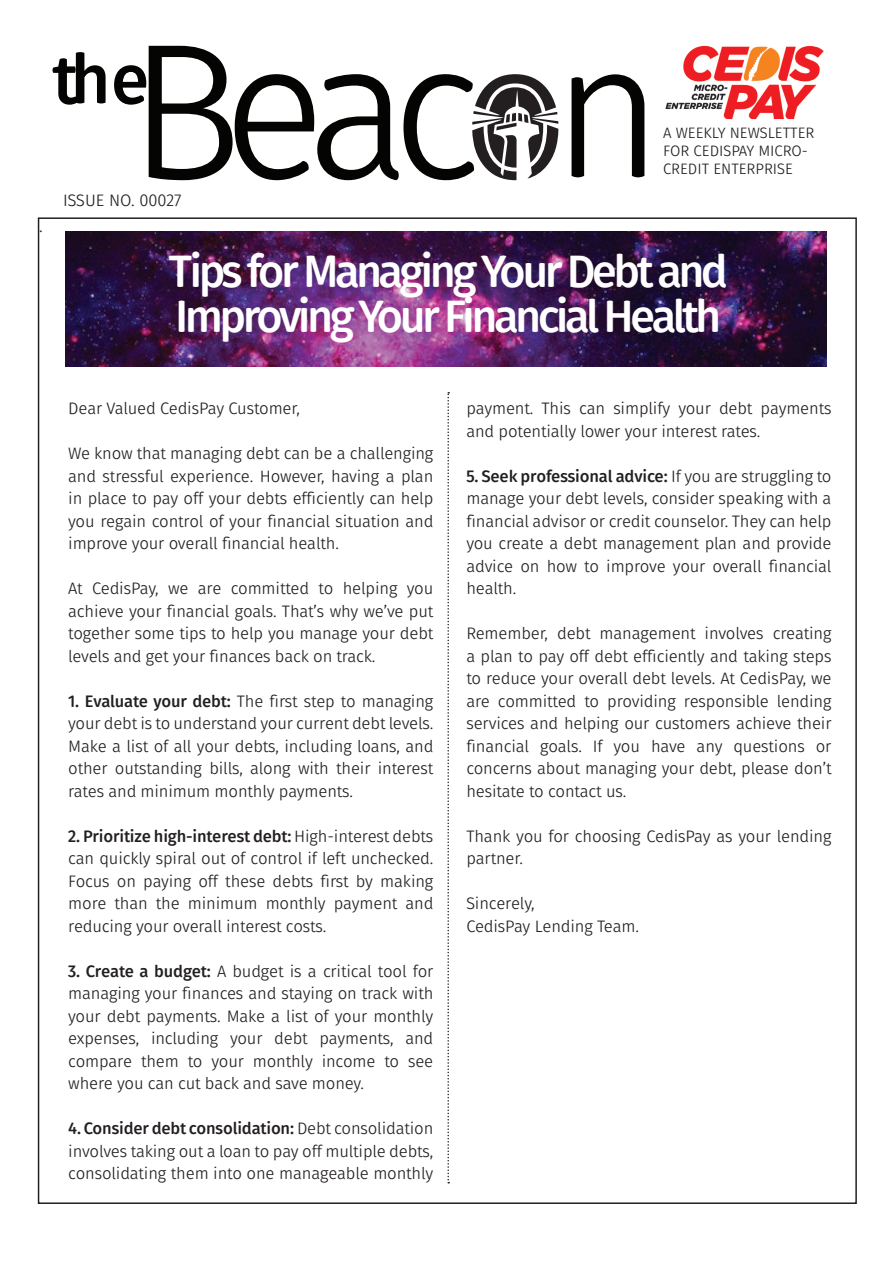
<style>
.page{position:relative;width:893px;height:1263px;background:#fff}
.page>*{position:absolute;margin:0;border:0;box-sizing:border-box;transform-origin:0 0}
.t1{font:700 69.3px "Gardenia";color:#040503}
.t2{font:700 45px/45px "Gardenia";letter-spacing:-.08em;color:#fff}
.t3{font:16.5px/22.5px "Gardenia";letter-spacing:-.01em;color:#231f20;text-align:justify}
.t4{font:15px/18px "Gardenia";color:#231f20}
.s1{font-weight:700}
</style>
<div class="page">
<img style="left:644px;top:45px;width:180px;height:89px">
<svg style="left:149px;top:46px;width:409px;height:134px"></svg>
<svg style="left:572px;top:74px;width:72px;height:104px"></svg>
<img style="left:65px;top:232px;width:761px;height:134px">
<svg style="left:447px;top:392px;width:2px;height:791px"></svg>
<p class="t3" style="left:39px;top:215px;width:5px">.</p>
<h1 class="t1" style="left:52px;top:36px;width:99px">the</h1>
<p class="t3" style="left:63px;top:189px;width:120px">ISSUE NO. 00027</p>
<p class="t4" style="left:663px;top:124px;width:153px">A WEEKLY NEWSLETTER<br>FOR CEDISPAY MICRO-<br>CREDIT ENTERPRISE</p>
<h2 class="t2" style="left:169px;top:250px;width:561px">Tips for Managing Your Debt and<br>Improving Your Financial Health</h2>
<p class="t3" style="left:68px;top:397px;width:233px">Dear Valued CedisPay Customer,</p>
<p class="t3" style="left:68px;top:442px;width:367px">We know that managing debt can be a challenging and stressful experience. However, having a plan in place to pay off your debts efficiently can help you regain control of your financial situation and improve your overall financial health.</p>
<p class="t3" style="left:68px;top:577px;width:367px">At CedisPay, we are committed to helping you achieve your financial goals. That’s why we’ve put together some tips to help you manage your debt levels and get your finances back on track.</p>
<p class="t3" style="left:68px;top:690px;width:367px"><span class="s1">1. Evaluate your debt:</span> The first step to managing your debt is to understand your current debt levels.<br>Make a list of all your debts, including loans, and other outstanding bills, along with their interest rates and minimum monthly payments.</p>
<p class="t3" style="left:68px;top:825px;width:367px"><span class="s1">2. Prioritize high-interest debt:</span> High-interest debts can quickly spiral out of control if left unchecked.<br>Focus on paying off these debts first by making more than the minimum monthly payment and reducing your overall interest costs.</p>
<p class="t3" style="left:68px;top:960px;width:367px"><span class="s1">3. Create a budget:</span> A budget is a critical tool for managing your finances and staying on track with your debt payments. Make a list of your monthly expenses, including your debt payments, and compare them to your monthly income to see where you can cut back and save money.</p>
<p class="t3" style="left:68px;top:1117px;width:367px"><span class="s1">4. Consider debt consolidation:</span> Debt consolidation involves taking out a loan to pay off multiple debts, consolidating them into one manageable monthly</p>
<p class="t3" style="left:466px;top:397px;width:367px">payment. This can simplify your debt payments and potentially lower your interest rates.</p>
<p class="t3" style="left:466px;top:465px;width:367px"><span class="s1">5. Seek professional advice:</span> If you are struggling to manage your debt levels, consider speaking with a financial advisor or credit counselor. They can help you create a debt management plan and provide advice on how to improve your overall financial health.</p>
<p class="t3" style="left:466px;top:622px;width:367px">Remember, debt management involves creating a plan to pay off debt efficiently and taking steps to reduce your overall debt levels. At CedisPay, we are committed to providing responsible lending services and helping our customers achieve their financial goals. If you have any questions or concerns about managing your debt, please don’t hesitate to contact us.</p>
<p class="t3" style="left:466px;top:825px;width:367px">Thank you for choosing CedisPay as your lending partner.</p>
<p class="t3" style="left:466px;top:892px;width:174px">Sincerely,<br>CedisPay Lending Team.</p>
</div>
